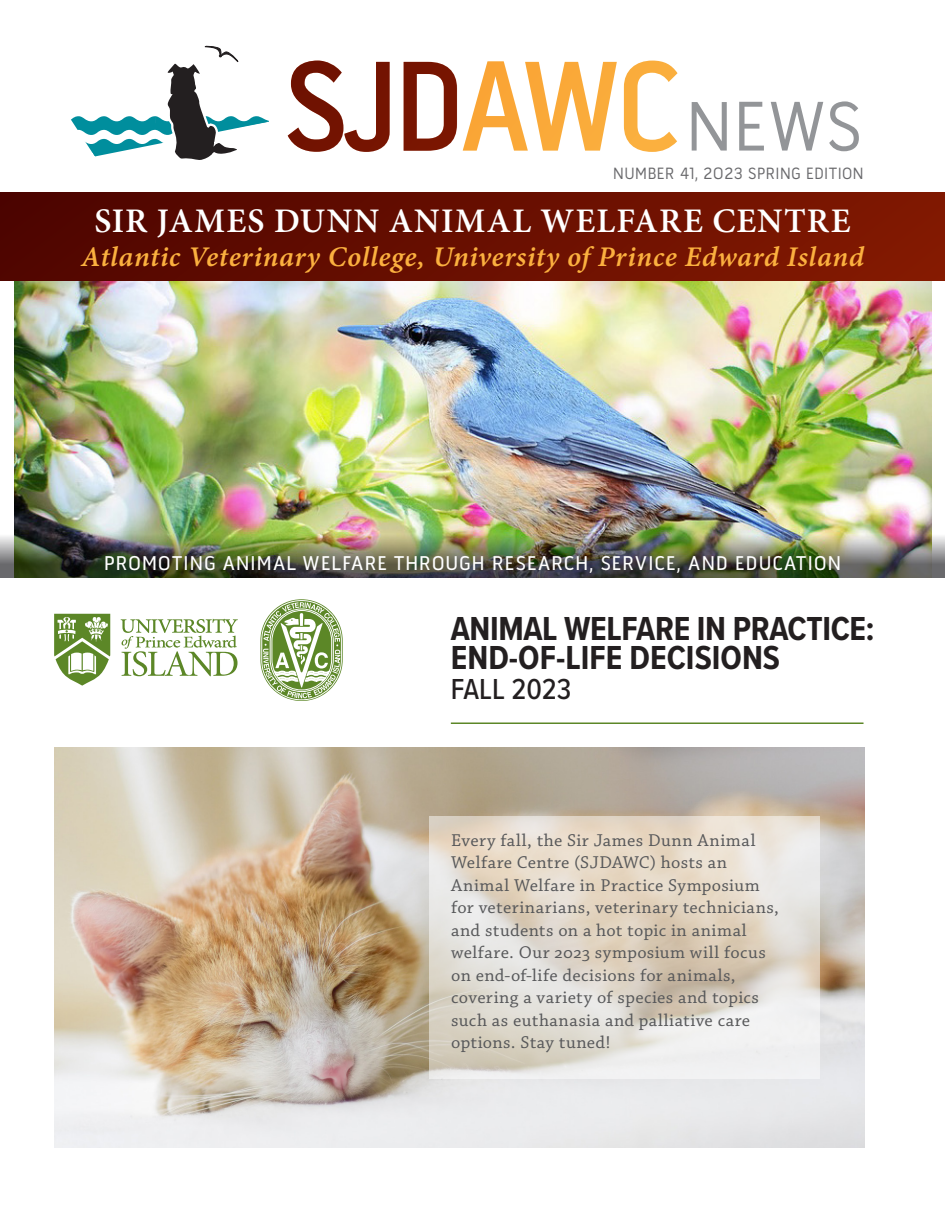
<style>
.page{position:relative;width:945px;height:1215px;background:#fff}
.page>*{position:absolute;margin:0;border:0;box-sizing:border-box;transform-origin:0 0}
.t1{font:300 90px "Pill Gothic 300 mg";color:#939598}
.t2{font:700 34.5px "Proxima Nova Cond";letter-spacing:-.01em;color:#231f20}
.t3{font:600 34.5px "Minion Pro";letter-spacing:.035em;color:#fff}
.t4{font:500 30px "Proxima Nova Cond";color:#231f20}
.t5{font:28.5px "Minion Pro Semibold It Capt";letter-spacing:.02em;color:#fbb03f}
.t6{font:24.75px "Pill Gothic 300 mg";letter-spacing:.025em;color:#fff}
.t7{font:300 21px "Pill Gothic 300 mg";letter-spacing:-.03em;color:#69696c}
.t8{font:18px/22.5px "Chaparral Pro Capt";letter-spacing:.025em;color:#57585a}
.s1{font-weight:600;font-size:130.5px;color:#891c02}
.s2{font-weight:600;font-size:130.5px;color:#fbb03f}
.s3{font-weight:700}
</style>
<div class="page">
<img style="left:15px;top:281px;width:917px;height:251px">
<div style="left:0;top:192px;width:945px;height:89px;background:linear-gradient(to right,#4d0400,#831901)"></div>
<img style="left:0;top:532px;width:945px;height:45px">
<svg style="left:71px;top:45px;width:198px;height:115px"></svg>
<svg style="left:54px;top:614px;width:56px;height:72px"></svg>
<svg style="left:121px;top:619px;width:117px;height:57px"></svg>
<div style="left:261px;top:600px;width:81px;height:100px;border:1px solid #fff;border-radius:40px"></div>
<svg style="left:263px;top:602px;width:77px;height:96px"></svg>
<hr style="left:451px;top:723px;width:413px;height:1px;background:#5c8727">
<img style="left:54px;top:748px;width:810px;height:400px">
<svg style="left:429px;top:816px;width:391px;height:263px;background:#e3dbd0"></svg>
<p class="t1" style="left:283px;top:84px;width:573px"><span class="s1">SJD</span><span class="s2">AWC</span>n ews</p>
<p class="t7" style="left:612px;top:164px;width:249px">Number 41, 2023 Spring Edition</p>
<p class="t3" style="left:94px;top:197px;width:758px">SIR JAMES DUNN ANIMAL WELFARE CENTRE<span class="s3">--</span></p>
<p class="t5" style="left:81px;top:240px;width:785px">Atlantic Veterinary College, University of Prince Edward Island</p>
<p class="t6" style="left:104px;top:548px;width:739px">PROMOTING ANIMAL WELFARE THROUGH RESEARCH, SERVICE, AND EDUCATION</p>
<p class="t2" style="left:451px;top:603px;width:425px">ANIMAL WELFARE IN PRACTICE:</p>
<p class="t2" style="left:451px;top:632px;width:331px">END-OF-LIFE DECISIONS</p>
<p class="t4" style="left:451px;top:666px;width:122px">FALL 2023</p>
<p class="t8" style="left:451px;top:829px;width:329px">Every fall, the Sir James Dunn Animal Welfare Centre (SJDAWC) hosts an Animal Welfare in Practice Symposium for veterinarians, veterinary technicians, and students on a hot topic in animal welfare. Our 2023 symposium will focus on end-of-life decisions for animals,</p>
<p class="t8" style="left:451px;top:987px;width:309px">covering a variety of species and topics such as euthanasia and palliative care options. Stay tuned!</p>
</div>
